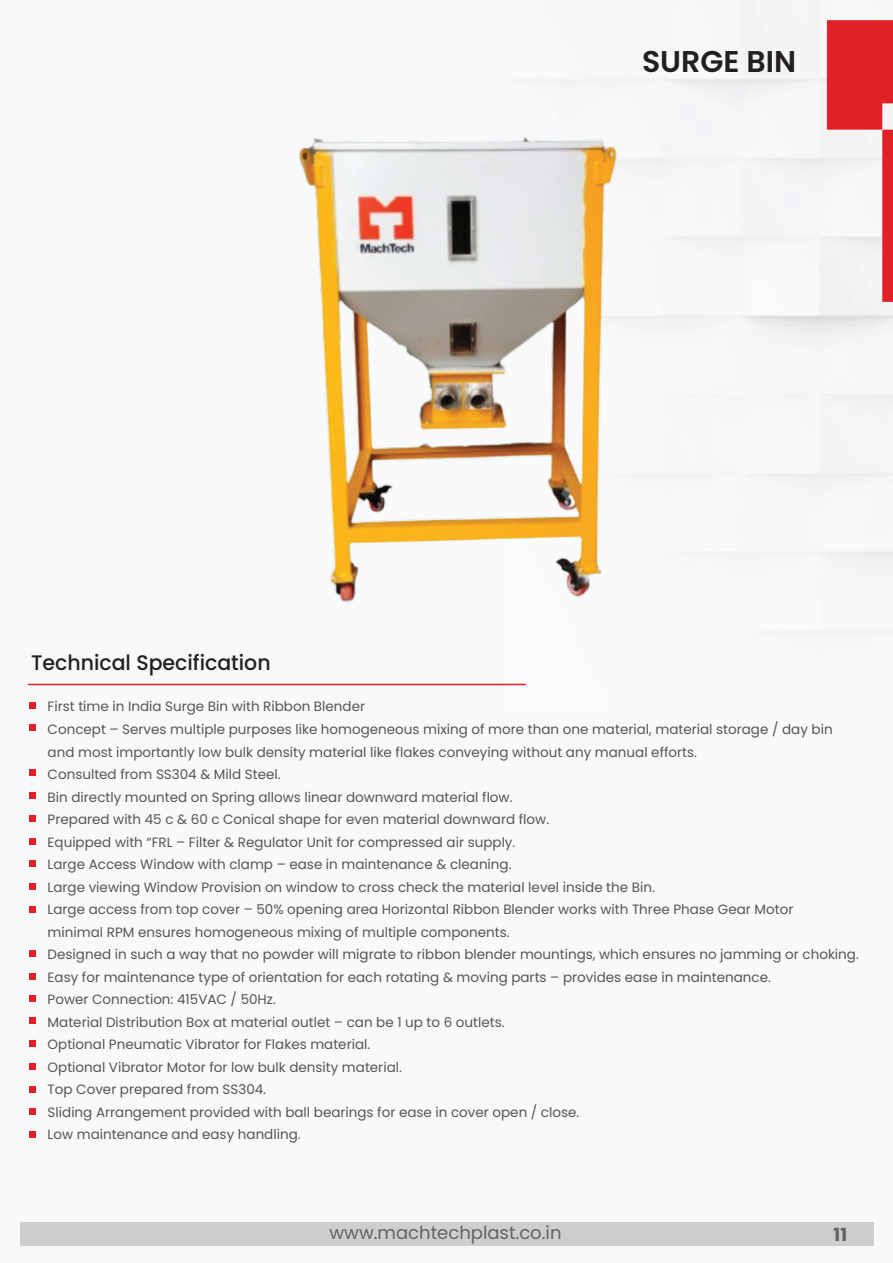
<style>
.page{position:relative;width:893px;height:1263px;background:#f8f9fa}
.page>*{position:absolute;margin:0;border:0;box-sizing:border-box;transform-origin:0 0}
.t1{font:600 30px "Poppins";color:#231f20}
.t2{font:500 21px "Poppins";color:#231f20}
.t3{font:18px "Poppins";color:#636363}
.t4{font:700 18px "Poppins";color:#636363}
.t5{font:13.5px/22.5px "Poppins";color:#555}
</style>
<div class="page">
<svg style="left:827px;top:20px;width:66px;height:282px"></svg>
<hr style="left:28px;top:684px;width:498px;height:1px;background:#e22027">
<div style="left:29px;top:702px;width:7px;height:6px;background:#e22027"></div>
<div style="left:29px;top:724px;width:7px;height:7px;background:#e22027"></div>
<div style="left:29px;top:793px;width:7px;height:6px;background:#e22027"></div>
<div style="left:29px;top:769px;width:7px;height:7px;background:#e22027"></div>
<div style="left:29px;top:860px;width:7px;height:7px;background:#e22027"></div>
<div style="left:29px;top:883px;width:7px;height:7px;background:#e22027"></div>
<div style="left:29px;top:906px;width:7px;height:7px;background:#e22027"></div>
<div style="left:29px;top:973px;width:7px;height:6px;background:#e22027"></div>
<div style="left:29px;top:995px;width:7px;height:6px;background:#e22027"></div>
<div style="left:29px;top:1017px;width:7px;height:7px;background:#e22027"></div>
<div style="left:29px;top:950px;width:7px;height:7px;background:#e22027"></div>
<div style="left:29px;top:1040px;width:7px;height:7px;background:#e22027"></div>
<div style="left:29px;top:1063px;width:7px;height:7px;background:#e22027"></div>
<div style="left:29px;top:1086px;width:7px;height:7px;background:#e22027"></div>
<div style="left:29px;top:1108px;width:7px;height:7px;background:#e22027"></div>
<div style="left:29px;top:1131px;width:7px;height:7px;background:#e22027"></div>
<div style="left:29px;top:815px;width:7px;height:7px;background:#e22027"></div>
<div style="left:29px;top:838px;width:7px;height:7px;background:#e22027"></div>
<img style="left:298px;top:45px;width:381px;height:557px">
<div style="left:20px;top:1222px;width:853px;height:24px;background:#cecece"></div>
<h2 class="t2" style="left:31px;top:651px;width:241px">Technical Specification</h2>
<h1 class="t1" style="left:642px;top:44px;width:156px">SURGE BIN</h1>
<p class="t5" style="left:48px;top:695px;width:813px">First time in India Surge Bin with Ribbon Blender<br>Concept – Serves multiple purposes like homogeneous mixing of more than one material, material storage / day bin and most importantly low bulk density material like flakes conveying without any manual efforts.<br>Consulted from SS304 &amp; Mild Steel.<br>Bin directly mounted on Spring allows linear downward material flow.<br>Prepared with 45 c &amp; 60 c Conical shape for even material downward flow.<br>Equipped with “FRL – Filter &amp; Regulator Unit for compressed air supply.<br>Large Access Window with clamp – ease in maintenance &amp; cleaning.<br>Large viewing Window Provision on window to cross check the material level inside the Bin.<br>Large access from top cover – 50% opening area Horizontal Ribbon Blender works with Three Phase Gear Motor<br>minimal RPM ensures homogeneous mixing of multiple components.<br>Designed in such a way that no powder will migrate to ribbon blender mountings, which ensures no jamming or choking.<br>Easy for maintenance type of orientation for each rotating &amp; moving parts – provides ease in maintenance.<br>Power Connection: 415VAC / 50Hz.<br>Material Distribution Box at material outlet – can be 1 up to 6 outlets.<br>Optional Pneumatic Vibrator for Flakes material.<br>Optional Vibrator Motor for low bulk density material.<br>Top Cover prepared from SS304.<br>Sliding Arrangement provided with ball bearings for ease in cover open / close.<br>Low maintenance and easy handling.</p>
<h3 class="t3" style="left:329px;top:1222px;width:234px">www.machtechplast.co.in</h3>
<h3 class="t4" style="left:834px;top:1224px;width:15px">11</h3>
</div>
